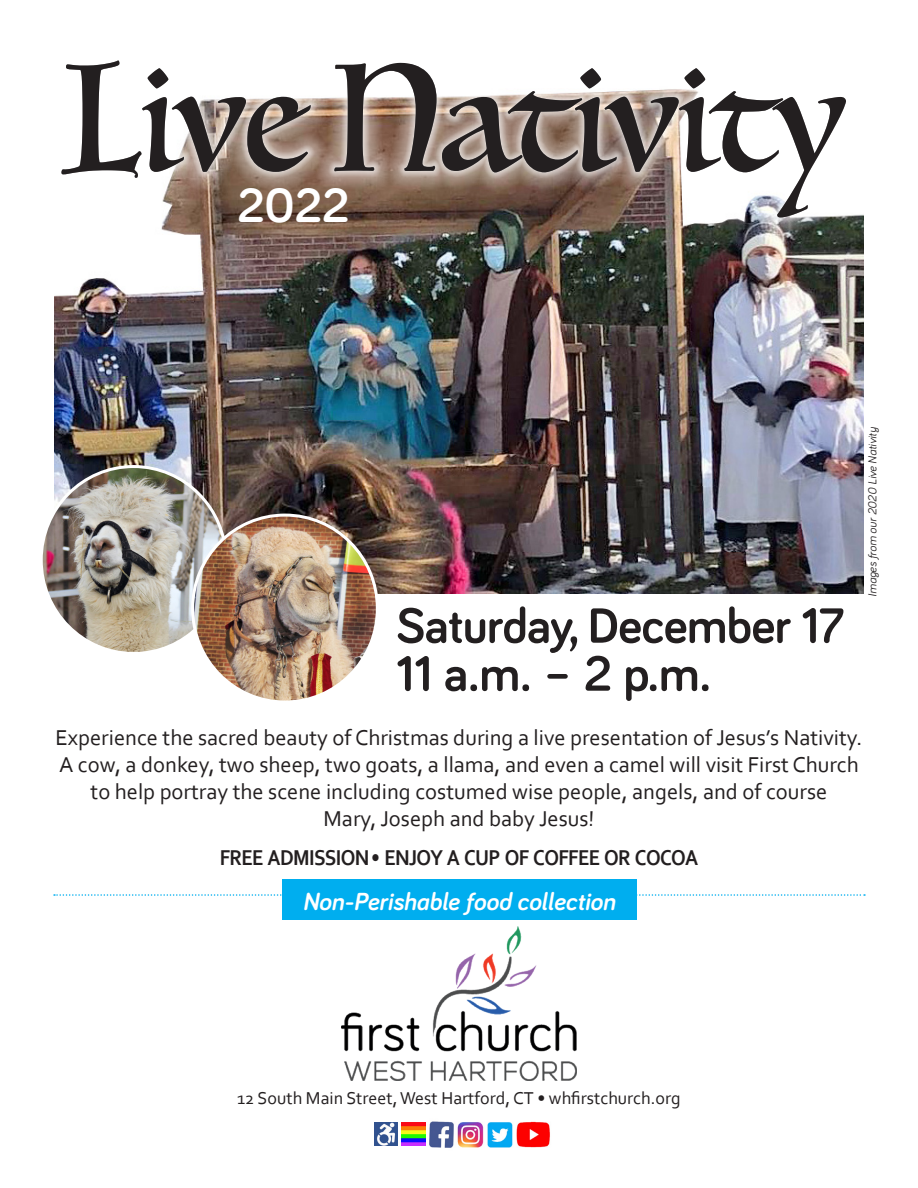
<style>
.page{position:relative;width:918px;height:1188px;background:#fff}
.page>*{position:absolute;margin:0;border:0;box-sizing:border-box;transform-origin:0 0}
.t1{font:147.45px "Luminari";color:#231f20;scale:.88 1}
.t2{font:700 51px "Bariol";letter-spacing:-.01em;color:#231f20}
.t3{font:700 49.5px "Bariol";color:#fff}
.t4{font:italic 700 25.5px "Bariol";color:#fff}
.t5{font:22.5px/27px "Corbel";color:#231f20;text-align:center}
.t6{font:700 22.5px "Corbel";letter-spacing:-.03em;color:#231f20;scale:.89 1}
.t7{font:18px "Corbel";color:#231f20}
.t8{font:italic 12px "Bariol";letter-spacing:-.01em;color:#231f20}
</style>
<div class="page">
<svg style="left:54px;top:894px;width:811px;height:2px"></svg>
<div style="left:282px;top:880px;width:354px;height:40px;background:#00aeef"></div>
<img style="left:342px;top:927px;width:234px;height:153px">
<img style="left:424px;top:1121px;width:126px;height:27px">
<img style="left:374px;top:1123px;width:23px;height:22px">
<img style="left:402px;top:1123px;width:24px;height:23px">
<img style="left:54px;top:237px;width:810px;height:356px">
<img style="left:161px;top:214px;width:703px;height:23px">
<img style="left:44px;top:467px;width:182px;height:184px">
<img style="left:193px;top:515px;width:184px;height:185px">
<svg style="left:161px;top:89px;width:692px;height:135px"></svg>
<p class="t1" style="left:63px;top:-6px;width:889px">Live Nativity</p>
<p class="t3" style="left:237px;top:172px;width:114px">2022</p>
<p class="t2" style="left:396px;top:591px;width:450px">Saturday, December 17</p>
<p class="t2" style="left:396px;top:639px;width:316px">11 a.m. – 2 p.m.</p>
<p class="t8" style="left:864px;top:597px;width:171px;rotate:-90deg">Images from our 2020 Live Nativity</p>
<p class="t5" style="left:55px;top:723px;width:809px">Experience the sacred beauty of Christmas during a live presentation of Jesus’s Nativity.<br>A cow, a donkey, two sheep, two goats, a llama, and even a camel will visit First Church to help portray the scene including costumed wise people, angels, and of course<br>Mary, Joseph and baby Jesus!</p>
<p class="t6" style="left:220px;top:843px;width:539px">FREE ADMISSION • ENJOY A CUP OF COFFEE OR COCOA</p>
<p class="t4" style="left:303px;top:884px;width:314px">Non-Perishable food collection</p>
<p class="t7" style="left:237px;top:1087px;width:445px">12 South Main Street, West Hartford, CT • whfirstchurch.org</p>
</div>
